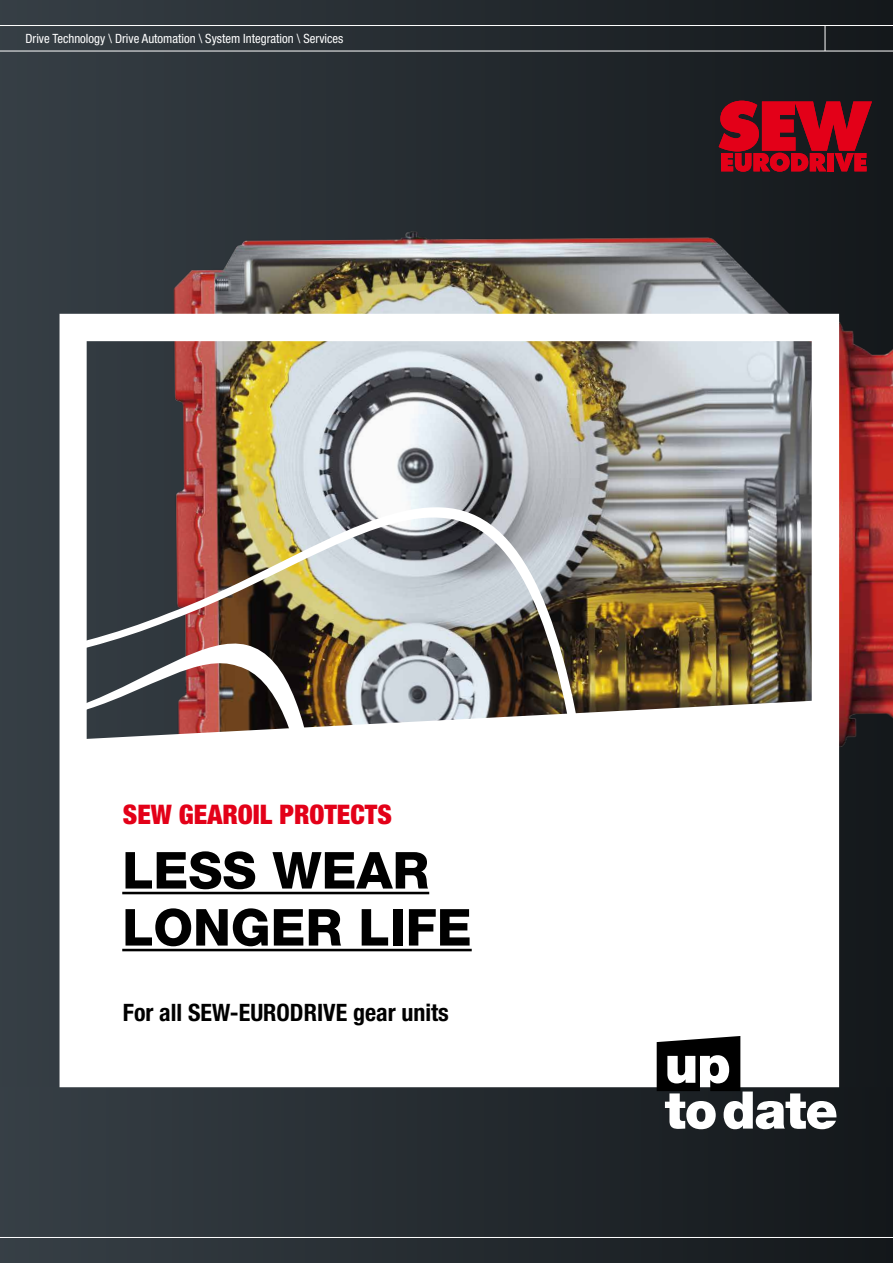
<style>
.page{position:relative;width:893px;height:1263px;background:#fff}
.page>*{position:absolute;margin:0;border:0;box-sizing:border-box;transform-origin:0 0}
.t1{font:900 51.9px "Helvetica Neue LT Pro";letter-spacing:-.02em;color:#fff}
.t2{font:800 51px/57px "Helvetica Neue LT Pro";color:#000}
.t3{font:900 condensed 27px "Helvetica Neue LT Pro";color:#e30018}
.t4{font:700 condensed 24px "Helvetica Neue LT Pro";color:#000}
.t5{font:condensed 12.75px "Helvetica Neue LT Pro";color:#fff}
</style>
<div class="page">
<div style="left:0;top:0;width:893px;height:1263px;background:linear-gradient(to right,#373f46,#161a1d)"></div>
<div style="left:0;top:1087px;width:893px;height:176px;background:linear-gradient(to right,#373f46,#13171a)"></div>
<hr style="left:0;top:1237px;width:893px;height:1px;background:#fff">
<hr style="left:0;top:25px;width:893px;height:1px;background:#fff">
<hr style="left:0;top:51px;width:893px;height:1px;background:#fff">
<svg style="left:825px;top:26px;width:1px;height:25px"></svg>
<img style="left:115px;top:176px;width:778px;height:662px">
<img style="left:60px;top:314px;width:779px;height:773px">
<svg style="left:71px;top:701px;width:741px;height:364px"></svg>
<img style="left:71px;top:490px;width:526px;height:299px">
<svg style="left:719px;top:101px;width:153px;height:71px;background:#a4081a"></svg>
<hr style="left:122px;top:892px;width:307px;height:2px;background:#000">
<hr style="left:122px;top:949px;width:350px;height:2px;background:#000">
<svg style="left:657px;top:1036px;width:83px;height:55px"></svg>
<p class="t5" style="left:26px;top:31px;width:319px">Drive Technology \ Drive Automation \ System Integration \ Services</p>
<h3 class="t3" style="left:123px;top:798px;width:271px">SEW GEAROIL PROTECTS</h3>
<h2 class="t2" style="left:122px;top:842px;width:351px">LESS WEAR<br>LONGER LIFE</h2>
<h3 class="t4" style="left:123px;top:998px;width:328px">For all SEW-EURODRIVE gear units</h3>
<h1 class="t1" style="left:665px;top:1079px;width:175px">todate</h1>
</div>
